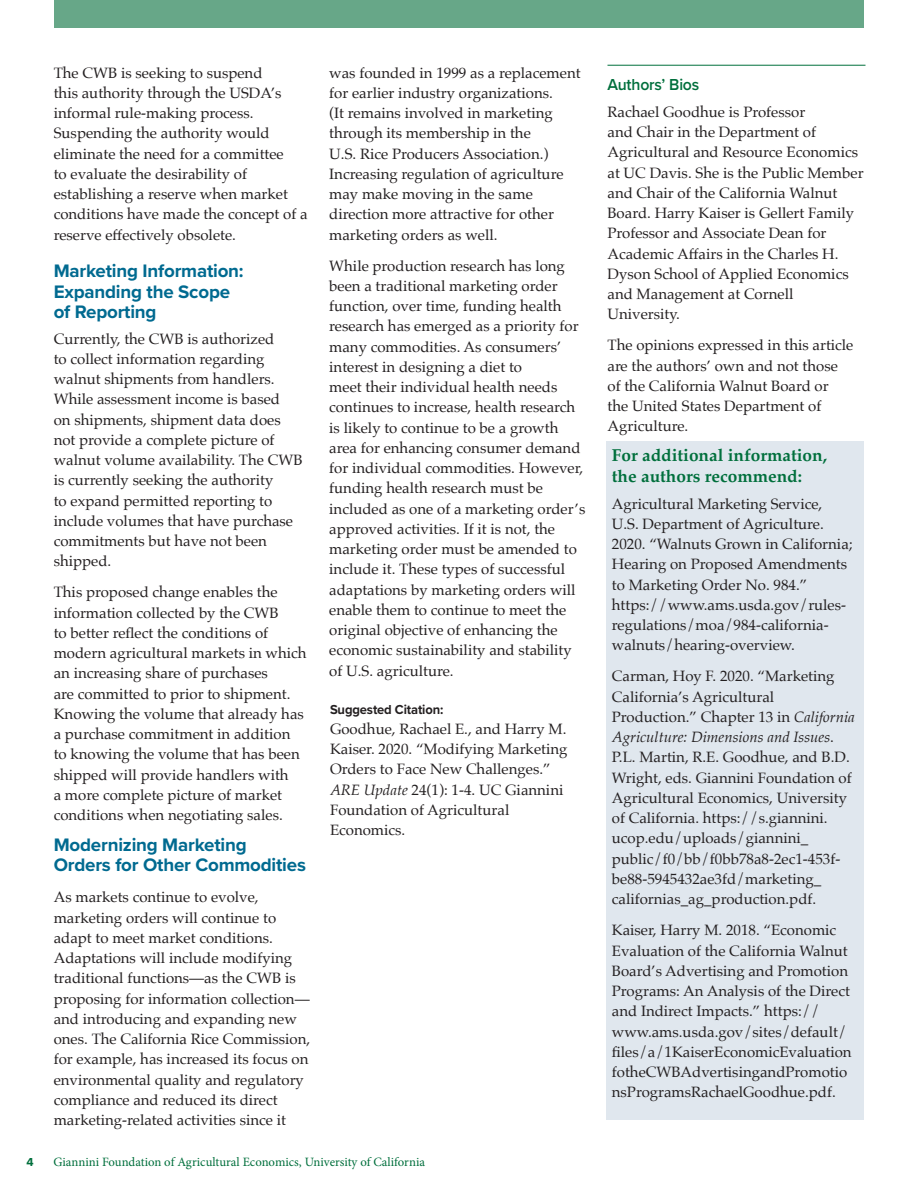
<style>
.page{position:relative;width:918px;height:1188px;background:#fff}
.page>*{position:absolute;margin:0;border:0;box-sizing:border-box;transform-origin:0 0}
.t1{font:700 18.75px/20.2px "Proxima Nova";letter-spacing:-.01em;color:#006a90}
.t2{font:700 17.25px/20.2px "Palatino";color:#006f3c}
.t3{font:600 16.5px "Proxima Nova";letter-spacing:-.01em;color:#006f3c;scale:.96 1}
.t4{font:15px/20.2px "Palatino";color:#231f20}
.t5{font:700 13.5px "Proxima Nova";letter-spacing:-.01em;color:#231f20;scale:.96 1}
.t6{font:12.75px "Minion Pro";color:#006f3c}
.t7{font:700 12px "Proxima Nova";color:#006f3c}
.s1{font-style:italic}
</style>
<div class="page">
<div style="left:54px;top:0;width:810px;height:28px;background:#67a788"></div>
<hr style="left:608px;top:65px;width:258px;height:1px;background:#006f3c">
<div style="left:606px;top:441px;width:258px;height:679px;background:#e0e7ee"></div>
<p class="t4" style="left:54px;top:62px;width:255px">The CWB is seeking to suspend<br>this authority through the USDA’s informal rule-making process.<br>Suspending the authority would eliminate the need for a committee<br>to evaluate the desirability of establishing a reserve when market conditions have made the concept of a reserve effectively obsolete.</p>
<p class="t1" style="left:54px;top:261px;width:191px">Marketing Information:<br>Expanding the Scope of Reporting</p>
<p class="t4" style="left:54px;top:328px;width:250px">Currently, the CWB is authorized<br>to collect information regarding walnut shipments from handlers.<br>While assessment income is based<br>on shipments, shipment data does not provide a complete picture of walnut volume availability. The CWB is currently seeking the authority<br>to expand permitted reporting to include volumes that have purchase commitments but have not been shipped.</p>
<p class="t4" style="left:54px;top:582px;width:254px">This proposed change enables the information collected by the CWB<br>to better reflect the conditions of modern agricultural markets in which an increasing share of purchases<br>are committed to prior to shipment.<br>Knowing the volume that already has a purchase commitment in addition to knowing the volume that has been shipped will provide handlers with<br>a more complete picture of market conditions when negotiating sales.</p>
<p class="t1" style="left:54px;top:834px;width:254px">Modernizing Marketing<br>Orders for Other Commodities</p>
<p class="t4" style="left:54px;top:887px;width:258px">As markets continue to evolve, marketing orders will continue to adapt to meet market conditions.<br>Adaptations will include modifying traditional functions—as the CWB is proposing for information collection— and introducing and expanding new ones. The California Rice Commission, for example, has increased its focus on environmental quality and regulatory compliance and reduced its direct marketing-related activities since it</p>
<p class="t4" style="left:329px;top:62px;width:253px">was founded in 1999 as a replacement for earlier industry organizations.<br>(It remains involved in marketing through its membership in the<br>U.S. Rice Producers Association.)<br>Increasing regulation of agriculture may make moving in the same direction more attractive for other marketing orders as well.</p>
<p class="t4" style="left:329px;top:255px;width:258px">While production research has long been a traditional marketing order function, over time, funding health research has emerged as a priority for many commodities. As consumers’ interest in designing a diet to<br>meet their individual health needs continues to increase, health research is likely to continue to be a growth area for enhancing consumer demand for individual commodities. However, funding health research must be included as one of a marketing order’s approved activities. If it is not, the marketing order must be amended to include it. These types of successful adaptations by marketing orders will enable them to continue to meet the original objective of enhancing the economic sustainability and stability of U.S. agriculture.</p>
<p class="t5" style="left:330px;top:699px;width:120px">Suggested Citation:</p>
<p class="t4" style="left:330px;top:719px;width:239px">Goodhue, Rachael E., and Harry M.<br>Kaiser. 2020. “Modifying Marketing<br>Orders to Face New Challenges.”<br><span class="s1">ARE Update</span> 24(1): 1-4. UC Giannini<br>Foundation of Agricultural<br>Economics.</p>
<p class="t7" style="left:26px;top:1153px;width:9px">4</p>
<p class="t6" style="left:53px;top:1153px;width:373px">Giannini Foundation of Agricultural Economics, University of California</p>
<p class="t3" style="left:608px;top:72px;width:97px">Authors’ Bios</p>
<p class="t4" style="left:608px;top:102px;width:258px">Rachael Goodhue is Professor<br>and Chair in the Department of<br>Agricultural and Resource Economics at UC Davis. She is the Public Member and Chair of the California Walnut<br>Board. Harry Kaiser is Gellert Family<br>Professor and Associate Dean for<br>Academic Affairs in the Charles H.<br>Dyson School of Applied Economics and Management at Cornell<br>University.</p>
<p class="t4" style="left:608px;top:335px;width:247px">The opinions expressed in this article are the authors’ own and not those of the California Walnut Board or<br>the United States Department of<br>Agriculture.</p>
<p class="t2" style="left:612px;top:445px;width:217px">For additional information, the authors recommend:</p>
<p class="t4" style="left:612px;top:493px;width:242px">Agricultural Marketing Service, U.S. Department of Agriculture.<br>2020. “Walnuts Grown in California; Hearing on Proposed Amendments to Marketing Order No. 984.” https://www.ams.usda.gov/rules&shy;regulations/moa/984-california&shy;walnuts/hearing-overview.</p>
<p class="t4" style="left:612px;top:666px;width:245px">Carman, Hoy F. 2020. “Marketing California’s Agricultural Production.” Chapter 13 in <span class="s1">California Agriculture: Dimensions and Issues</span>.<br>P.L. Martin, R.E. Goodhue, and B.D.<br>Wright, eds. Giannini Foundation of Agricultural Economics, University of California. https://s.giannini. ucop.edu/uploads/giannini_ public/f0/bb/f0bb78a8-2ec1-453f&shy;be88-5945432ae3fd/marketing_ californias_ag_production.pdf.</p>
<p class="t4" style="left:612px;top:920px;width:241px">Kaiser, Harry M. 2018. “Economic Evaluation of the California Walnut Board’s Advertising and Promotion Programs: An Analysis of the Direct and Indirect Impacts.” https:// www.ams.usda.gov/sites/default/ files/a/1KaiserEconomicEvaluation fotheCWBAdvertisingandPromotio nsProgramsRachaelGoodhue.pdf.</p>
</div>
